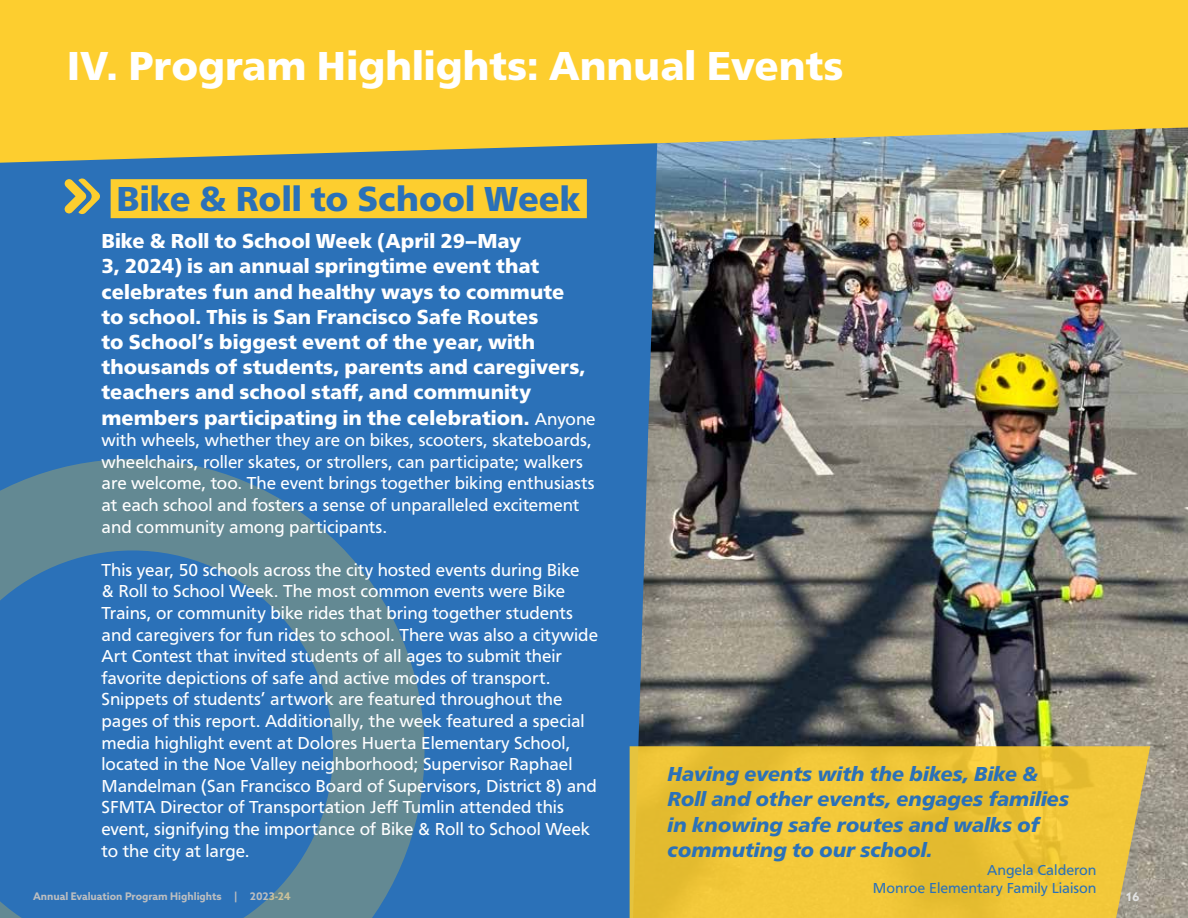
<style>
.page{position:relative;width:1188px;height:918px;background:#fff}
.page>*{position:absolute;margin:0;border:0;box-sizing:border-box;transform-origin:0 0}
.t1{font:900 42px "Graphein Pro";color:#fff}
.t2{font:900 36px "Graphein Pro";color:#2b71b8}
.t3{font:900 21px/25.2px "Graphein Pro";color:#fff}
.t4{font:italic 900 21px/25.2px "Graphein Pro";color:#2b71b8}
.t5{font:18px/21.6px "Graphein Pro";color:#fff}
.t6{font:15px/18px "Graphein Pro";color:#2b71b8;text-align:right}
.t7{font:700 12px "Azo Sans";color:#e2e3e4}
.t8{font:700 10.5px "Azo Sans";color:#bcbec0}
.s1{font-weight:400;font-size:18px}
</style>
<div class="page">
<img style="left:658px;top:163px;width:530px;height:755px">
<div style="left:0;top:163px;width:658px;height:755px;background:#2b71b8"></div>
<svg style="left:0;top:0;width:1188px;height:163px;background:#ecc63c"></svg>
<svg style="left:630px;top:746px;width:520px;height:172px;background:#e9c138"></svg>
<svg style="left:0;top:459px;width:424px;height:459px;background:#3d79ab"></svg>
<div style="left:111px;top:179px;width:476px;height:39px;background:#fdce2f"></div>
<svg style="left:62px;top:175px;width:40px;height:43px;background:#799384"></svg>
<h1 class="t1" style="left:67px;top:42px;width:778px">IV. Program Highlights: Annual Events</h1>
<h2 class="t2" style="left:117px;top:179px;width:466px">Bike &amp; Roll to School Week</h2>
<p class="t3" style="left:102px;top:228px;width:496px">Bike &amp; Roll to School Week (April 29–May<br>3, 2024) is an annual springtime event that celebrates fun and healthy ways to commute<br>to school. This is San Francisco Safe Routes<br>to School’s biggest event of the year, with thousands of students, parents and caregivers, teachers and school staff, and community members participating in the celebration. <span class="s1">Anyone</span></p>
<p class="t5" style="left:102px;top:429px;width:495px">with wheels, whether they are on bikes, scooters, skateboards, wheelchairs, roller skates, or strollers, can participate; walkers are welcome, too. The event brings together biking enthusiasts at each school and fosters a sense of unparalleled excitement and community among participants.</p>
<p class="t5" style="left:102px;top:559px;width:498px">This year, 50 schools across the city hosted events during Bike<br>&amp; Roll to School Week. The most common events were Bike Trains, or community bike rides that bring together students and caregivers for fun rides to school. There was also a citywide Art Contest that invited students of all ages to submit their favorite depictions of safe and active modes of transport.<br>Snippets of students’ artwork are featured throughout the pages of this report. Additionally, the week featured a special media highlight event at Dolores Huerta Elementary School, located in the Noe Valley neighborhood; Supervisor Raphael Mandelman (San Francisco Board of Supervisors, District 8) and SFMTA Director of Transportation Jeff Tumlin attended this event, signifying the importance of Bike &amp; Roll to School Week to the city at large.</p>
<p class="t4" style="left:668px;top:762px;width:403px">Having events with the bikes, Bike &amp; Roll and other events, engages families in knowing safe routes and walks of commuting to our school.</p>
<p class="t6" style="left:873px;top:861px;width:225px">Angela Calderon<br>Monroe Elementary Family Liaison</p>
<p class="t8" style="left:33px;top:890px;width:259px">Annual Evaluation Program Highlights | 2023-24</p>
<p class="t7" style="left:1126px;top:889px;width:15px">16</p>
</div>
